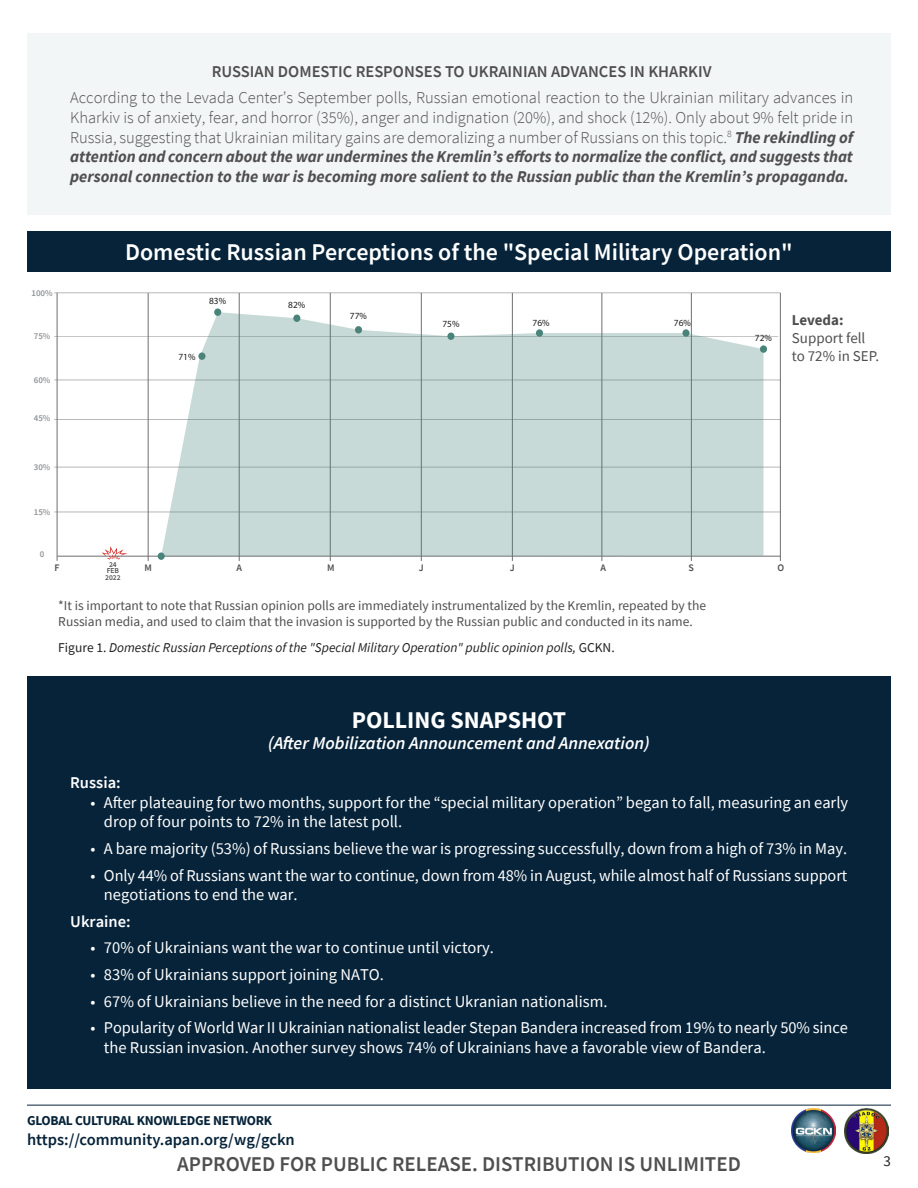
<style>
.page{position:relative;width:918px;height:1188px;background:#fff}
.page>*{position:absolute;margin:0;border:0;box-sizing:border-box;transform-origin:0 0}
.Subheader_-_Call_Out{font:600 24px "Source Sans Pro";color:#fff}
.Header_-_Call_Out_Bo{font:700 24px "Source Sans Pro";color:#fff}
.t1{font:600 21px "Source Sans Pro";color:#504f4f}
.Subheader_-_Call_Out-2{font:italic 600 18px "Source Sans Pro";color:#fff}
.t2{font:16.5px/19.8px "Source Sans Pro";color:#fff}
.Body_Copy_-_Light{font:300 16.5px/19.8px "Source Sans Pro";color:#504f4f;text-align:justify}
.Header_-_Call_Out_Bo-2{font:600 16.5px "Source Sans Pro";color:#504f4f}
.t3{font:600 16.5px "Source Sans Pro";color:#062339}
.Body_Copy{font:600 16.5px "Source Sans Pro";color:#fff}
.t4{font:15px/18px "Source Sans Pro";color:#504f4f}
.t5{font:15px "Source Sans Pro";color:#231f20}
.Captions{font:13.5px/16.2px "Source Sans Pro";color:#504f4f}
.Captions-2{font:italic 13.5px "Source Sans Pro";color:#231f20}
.t6{font:700 13.5px "Source Sans Pro";letter-spacing:-.02em;color:#062339}
.t7{font:600 10.05px "Source Sans Pro";color:#4e504f}
.t8{font:9.45px "Myriad Pro";color:#201d1e}
.t9{font:600 8.85px "Source Sans Pro";color:#929497}
.t10{font:600 7.5px/6.6px "Source Sans Pro";color:#4e504f;text-align:center}
.s1{font-weight:700;font-style:italic}
.s2{font-weight:700}
.s3{font-style:normal}
</style>
<div class="page">
<div style="left:27px;top:34px;width:864px;height:181px;background:#f3f6f7"></div>
<div style="left:27px;top:676px;width:864px;height:413px;background:#062339"></div>
<div style="left:27px;top:231px;width:864px;height:41px;background:#062339"></div>
<hr style="left:54px;top:467px;width:726px;height:1px;background:#6e6e70">
<hr style="left:54px;top:419px;width:726px;height:1px;background:#6e6e70">
<hr style="left:54px;top:336px;width:724px;height:1px;background:#6e6e70">
<hr style="left:54px;top:512px;width:726px;height:1px;background:#6e6e70">
<hr style="left:57px;top:556px;width:723px;height:1px;background:#6e6e70">
<hr style="left:54px;top:380px;width:726px;height:1px;background:#6e6e70">
<hr style="left:54px;top:293px;width:726px;height:1px;background:#6e6e70">
<hr style="left:421px;top:293px;width:1px;height:268px;background:#6e6e70">
<hr style="left:512px;top:293px;width:1px;height:268px;background:#6e6e70">
<hr style="left:602px;top:293px;width:1px;height:268px;background:#6e6e70">
<hr style="left:691px;top:293px;width:1px;height:268px;background:#6e6e70">
<hr style="left:780px;top:293px;width:1px;height:268px;background:#6e6e70">
<hr style="left:57px;top:293px;width:1px;height:268px;background:#6e6e70">
<hr style="left:148px;top:293px;width:1px;height:268px;background:#6e6e70">
<hr style="left:239px;top:293px;width:1px;height:268px;background:#6e6e70">
<hr style="left:330px;top:293px;width:1px;height:268px;background:#6e6e70">
<svg style="left:161px;top:312px;width:603px;height:244px;background:#cbdbd8"></svg>
<div style="left:198px;top:352px;width:8px;height:8px;background:#49837a;border-radius:50%"></div>
<div style="left:760px;top:345px;width:7px;height:8px;background:#49837a;border-radius:50%"></div>
<div style="left:158px;top:552px;width:7px;height:8px;background:#49837a;border-radius:50%"></div>
<div style="left:214px;top:308px;width:7px;height:8px;background:#49837a;border-radius:50%"></div>
<div style="left:293px;top:315px;width:7px;height:7px;background:#49837a;border-radius:50%"></div>
<div style="left:355px;top:326px;width:7px;height:8px;background:#49837a;border-radius:50%"></div>
<div style="left:447px;top:333px;width:8px;height:7px;background:#49837a;border-radius:50%"></div>
<div style="left:536px;top:329px;width:7px;height:8px;background:#49837a;border-radius:50%"></div>
<div style="left:682px;top:329px;width:8px;height:8px;background:#49837a;border-radius:50%"></div>
<svg style="left:102px;top:546px;width:26px;height:14px"></svg>
<hr style="left:27px;top:1105px;width:864px;height:1px;background:#062339">
<img style="left:845px;top:1109px;width:44px;height:44px">
<img style="left:792px;top:1109px;width:44px;height:44px">
<p class="Header_-_Call_Out_Bo-2" style="left:212px;top:60px;width:501px">RUSSIAN DOMESTIC RESPONSES TO UKRAINIAN ADVANCES IN KHARKIV</p>
<p class="Body_Copy_-_Light" style="left:70px;top:88px;width:785px">According to the Levada Center’s September polls, Russian emotional reaction to the Ukrainian military advances in Kharkiv is of anxiety, fear, and horror (35%), anger and indignation (20%), and shock (12%). Only about 9% felt pride in Russia, suggesting that Ukrainian military gains are demoralizing a number of Russians on this topic.<sup>8</sup> <span class="s1">The rekindling of attention and concern about the war undermines the Kremlin’s efforts to normalize the conflict, and suggests that personal connection to the war is becoming more salient to the Russian public than the Kremlin’s propaganda.</span></p>
<p class="t9" style="left:31px;top:287px;width:23px">100%</p>
<p class="t9" style="left:34px;top:331px;width:18px">75%</p>
<p class="t9" style="left:34px;top:374px;width:18px">60%</p>
<p class="t9" style="left:34px;top:412px;width:18px">45%</p>
<p class="t9" style="left:34px;top:462px;width:18px">30%</p>
<p class="t9" style="left:34px;top:506px;width:18px">15%</p>
<p class="t9" style="left:40px;top:549px;width:6px">0</p>
<p class="Subheader_-_Call_Out" style="left:125px;top:237px;width:669px">Domestic Russian Perceptions of the "Special Military Operation"</p>
<p class="t8" style="left:209px;top:295px;width:19px">83%</p>
<p class="t8" style="left:178px;top:351px;width:19px">71%</p>
<p class="t8" style="left:288px;top:299px;width:19px">82%</p>
<p class="t8" style="left:350px;top:310px;width:19px">77%</p>
<p class="t8" style="left:442px;top:318px;width:19px">75%</p>
<p class="t8" style="left:533px;top:317px;width:19px">76%</p>
<p class="t8" style="left:674px;top:317px;width:19px">76%</p>
<p class="t8" style="left:755px;top:332px;width:19px">72%</p>
<p class="t4" style="left:792px;top:311px;width:89px"><span class="s2">Leveda:<br></span>Support fell to 72% in SEP.</p>
<p class="t10" style="left:105px;top:561px;width:17px">24<br>FEB<br>2022</p>
<p class="t7" style="left:54px;top:562px;width:7px">F</p>
<p class="t7" style="left:144px;top:562px;width:9px">M</p>
<p class="t7" style="left:236px;top:562px;width:7px">A</p>
<p class="t7" style="left:327px;top:562px;width:9px">M</p>
<p class="t7" style="left:419px;top:562px;width:6px">J</p>
<p class="t7" style="left:510px;top:562px;width:6px">J</p>
<p class="t7" style="left:601px;top:562px;width:7px">A</p>
<p class="t7" style="left:689px;top:562px;width:7px">S</p>
<p class="t7" style="left:778px;top:562px;width:8px">O</p>
<p class="Captions" style="left:58px;top:597px;width:649px">*It is important to note that Russian opinion polls are immediately instrumentalized by the Kremlin, repeated by the<br>Russian media, and used to claim that the invasion is supported by the Russian public and conducted in its name.</p>
<p class="Captions-2" style="left:58px;top:639px;width:558px"><span class="s3">Figure 1.</span> Domestic Russian Perceptions of the "Special Military Operation" public opinion polls, <span class="s3">GCKN.</span></p>
<p class="Header_-_Call_Out_Bo" style="left:352px;top:703px;width:216px">POLLING SNAPSHOT</p>
<p class="Subheader_-_Call_Out-2" style="left:268px;top:731px;width:383px">(After Mobilization Announcement and Annexation)</p>
<p class="Body_Copy" style="left:70px;top:772px;width:52px">Russia:</p>
<p class="t2" style="left:104px;top:792px;width:746px;text-indent:-14px">• After plateauing for two months, support for the “special military operation” began to fall, measuring an early drop of four points to 72% in the latest poll.</p>
<p class="t2" style="left:90px;top:839px;width:758px">• A bare majority (53%) of Russians believe the war is progressing successfully, down from a high of 73% in May.</p>
<p class="t2" style="left:104px;top:865px;width:745px;text-indent:-14px">• Only 44% of Russians want the war to continue, down from 48% in August, while almost half of Russians support negotiations to end the war.</p>
<p class="Body_Copy" style="left:70px;top:911px;width:62px">Ukraine:</p>
<p class="t2" style="left:90px;top:938px;width:405px">• 70% of Ukrainians want the war to continue until victory.</p>
<p class="t2" style="left:90px;top:965px;width:295px">• 83% of Ukrainians support joining NATO.</p>
<p class="t2" style="left:90px;top:991px;width:519px">• 67% of Ukrainians believe in the need for a distinct Ukranian nationalism.</p>
<p class="t2" style="left:104px;top:1018px;width:746px;text-indent:-14px">• Popularity of World War II Ukrainian nationalist leader Stepan Bandera increased from 19% to nearly 50% since the Russian invasion. Another survey shows 74% of Ukrainians have a favorable view of Bandera.</p>
<p class="t6" style="left:27px;top:1111px;width:247px">GLOBAL CULTURAL KNOWLEDGE NETWORK</p>
<p class="t3" style="left:27px;top:1129px;width:269px">https://community.apan.org/wg/gckn</p>
<p class="t1" style="left:177px;top:1150px;width:565px">APPROVED FOR PUBLIC RELEASE. DISTRIBUTION IS UNLIMITED</p>
<p class="t5" style="left:884px;top:1151px;width:9px">3</p>
</div>
